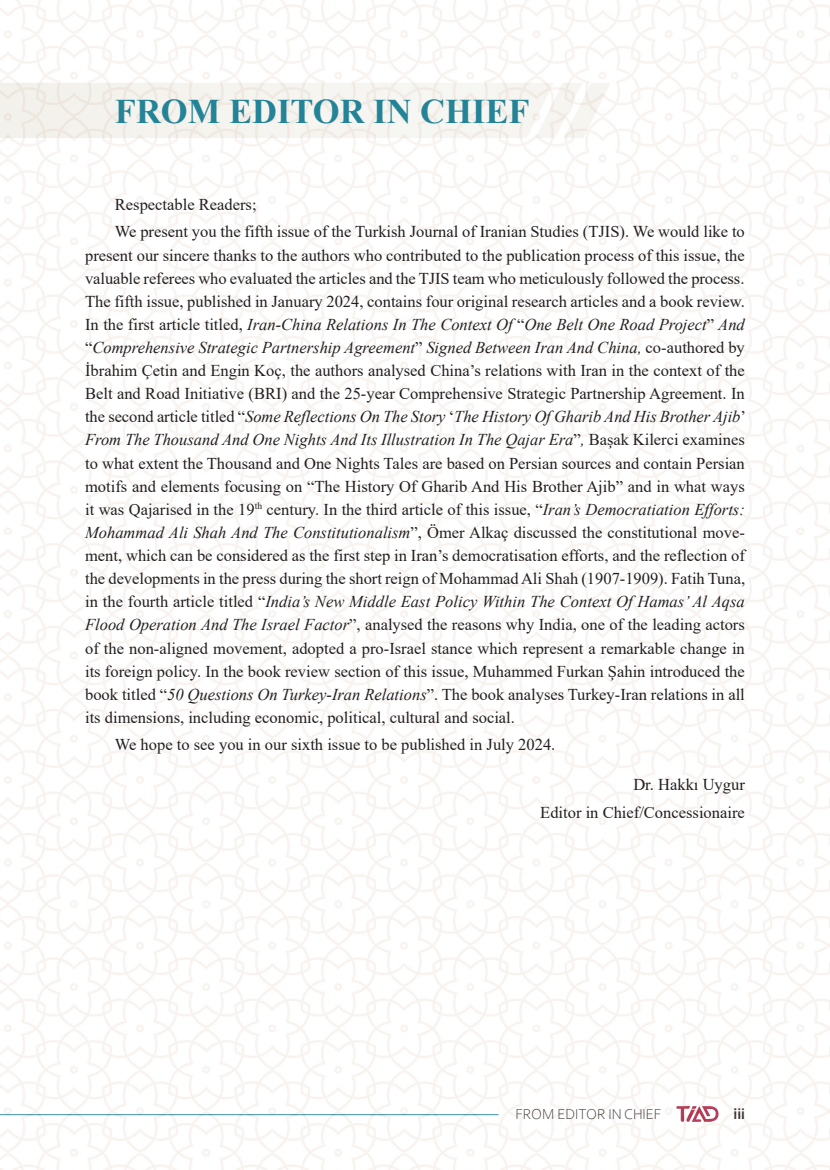
<style>
.page{position:relative;width:830px;height:1170px;background:#fff}
.page>*{position:absolute;margin:0;border:0;box-sizing:border-box;transform-origin:0 0}
.t1{font:700 34.5px "Times New Roman";color:#238397}
.t2{font:16.5px/23.1px "Times New Roman";color:#231f20}
.t3{font:300 15px "Corbel";color:#231f20}
.t4{font:15px "Bahnschrift";color:#231f20}
.s1{font-style:italic}
</style>
<div class="page">
<img style="left:0;top:0;width:829px;height:1169px">
<h1 class="t1" style="left:115px;top:87px;width:416px">FROM EDITOR IN CHIEF</h1>
<p class="t2" style="left:115px;top:190px;width:631px;line-height:27.3px">Respectable Readers;<br>We present you the fifth issue of the Turkish Journal of Iranian Studies (TJIS). We would like to</p>
<p class="t2" style="left:85px;top:243px;width:662px;text-align:justify">present our sincere thanks to the authors who contributed to the publication process of this issue, the valuable referees who evaluated the articles and the TJIS team who meticulously followed the process.<br>The fifth issue, published in January 2024, contains four original research articles and a book review.<br>In the first article titled, <span class="s1">Iran-China Relations In The Context Of</span> “<span class="s1">One Belt One Road Project</span>” <span class="s1">And </span>“<span class="s1">Comprehensive Strategic Partnership Agreement</span>” <span class="s1">Signed Between Iran And China,</span> co-authored by İbrahim Çetin and Engin Koç, the authors analysed China’s relations with Iran in the context of the Belt and Road Initiative (BRI) and the 25-year Comprehensive Strategic Partnership Agreement. In the second article titled “<span class="s1">Some Reflections On The Story</span> ‘<span class="s1">The History Of Gharib And His Brother Ajib</span>’ <span class="s1">From The Thousand And One Nights And Its Illustration In The Qajar Era</span>”<span class="s1">,</span> Başak Kilerci examines to what extent the Thousand and One Nights Tales are based on Persian sources and contain Persian motifs and elements focusing on “The History Of Gharib And His Brother Ajib” and in what ways it was Qajarised in the 19<sup>th</sup> century. In the third article of this issue, “<span class="s1">Iran’s Democratiation Efforts:<br>Mohammad Ali Shah And The Constitutionalism</span>”, Ömer Alkaç discussed the constitutional move&shy;ment, which can be considered as the first step in Iran’s democratisation efforts, and the reflection of the developments in the press during the short reign of Mohammad Ali Shah (1907-1909). Fatih Tuna, in the fourth article titled “<span class="s1">India’s New Middle East Policy Within The Context Of Hamas’ Al Aqsa Flood Operation And The Israel Factor</span>”, analysed the reasons why India, one of the leading actors of the non-aligned movement, adopted a pro-Israel stance which represent a remarkable change in its foreign policy. In the book review section of this issue, Muhammed Furkan Şahin introduced the book titled “<span class="s1">50 Questions On Turkey-Iran Relations</span>”. The book analyses Turkey-Iran relations in all its dimensions, including economic, political, cultural and social.</p>
<p class="t2" style="left:115px;top:732px;width:442px">We hope to see you in our sixth issue to be published in July 2024.</p>
<p class="t2" style="left:540px;top:770px;width:206px;line-height:27.3px;text-align:right">Dr. Hakkı Uygur<br>Editor in Chief/Concessionaire</p>
<p class="t3" style="left:515px;top:1104px;width:147px">FROM EDITOR IN CHIEF</p>
<p class="t4" style="left:733px;top:1102px;width:13px">iii</p>
</div>
